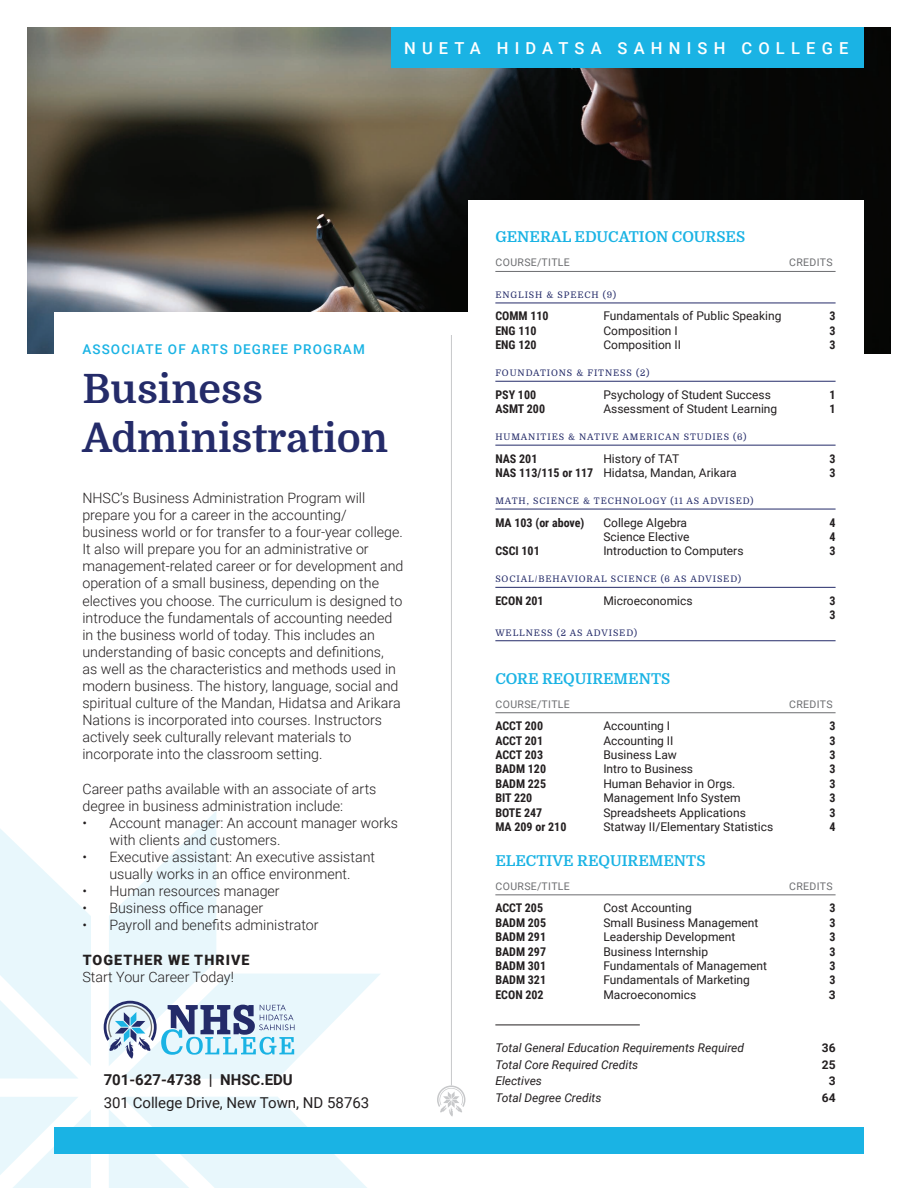
<style>
.page{position:relative;width:918px;height:1188px;background:#fff}
.page>*{position:absolute;margin:0;border:0;box-sizing:border-box;transform-origin:0 0}
.t1{font:700 40.5px/48.6px "Domine";color:#242b69}
.t2{font:500 16.5px "Roboto";letter-spacing:.375em;color:#fff}
.t3{font:700 15px "Domine";color:#1ab3e4}
.t4{font:15px "Roboto";color:#231f20}
.t5{font:700 15px "Roboto";color:#231f20}
.t6{font:300 14.25px/17.1px "Roboto";color:#231f20}
.t7{font:900 14.25px "Roboto";letter-spacing:.075em;color:#231f20}
.t8{font:500 13.5px "Roboto";letter-spacing:.08em;color:#1ab3e4}
.t9{font:12px "Roboto";color:#231f20}
.t10{font:700 12px/14.4px "Roboto Condensed";color:#231f20}
.t11{font:italic 12px "Roboto";color:#231f20}
.t12{font:700 12px "Roboto";color:#231f20}
.t13{font:10.5px "Roboto";letter-spacing:.035em;color:#6c6d70}
.t14{font:9px "Domine";letter-spacing:.1em;color:#242b69}
.s1{font-family:"Roboto Condensed";font-weight:700}
</style>
<div class="page">
<svg style="left:0;top:829px;width:91px;height:250px"></svg>
<svg style="left:0;top:1097px;width:91px;height:91px"></svg>
<svg style="left:109px;top:1097px;width:258px;height:91px"></svg>
<img style="left:27px;top:27px;width:864px;height:326px">
<div style="left:468px;top:201px;width:396px;height:265px;background:#fff"></div>
<div style="left:54px;top:312px;width:810px;height:161px;background:#fff"></div>
<hr style="left:495px;top:271px;width:341px;height:1px;background:#6c6d70">
<hr style="left:495px;top:303px;width:341px;height:1px;background:#242b69">
<hr style="left:495px;top:381px;width:341px;height:1px;background:#242b69">
<hr style="left:495px;top:445px;width:341px;height:1px;background:#242b69">
<hr style="left:495px;top:509px;width:341px;height:1px;background:#242b69">
<hr style="left:495px;top:587px;width:341px;height:1px;background:#242b69">
<hr style="left:495px;top:640px;width:341px;height:1px;background:#242b69">
<hr style="left:495px;top:712px;width:341px;height:1px;background:#6c6d70">
<hr style="left:495px;top:895px;width:341px;height:1px;background:#6c6d70">
<hr style="left:495px;top:1025px;width:145px;height:1px;background:#231f20">
<div style="left:54px;top:1127px;width:810px;height:27px;background:#1ab3e4"></div>
<div style="left:392px;top:27px;width:472px;height:40px;background:#1ab3e4"></div>
<svg style="left:104px;top:811px;width:276px;height:268px"></svg>
<hr style="left:451px;top:335px;width:1px;height:750px;background:#c7c8ca">
<svg style="left:437px;top:1085px;width:28px;height:32px"></svg>
<p class="t2" style="left:404px;top:37px;width:446px">NUETA HIDATSA SAHNISH COLLEGE</p>
<p class="t8" style="left:82px;top:340px;width:284px">ASSOCIATE OF ARTS DEGREE PROGRAM</p>
<h1 class="t1" style="left:82px;top:365px;width:307px">Business<br>Administration</h1>
<p class="t6" style="left:82px;top:489px;width:323px">NHSC’s Business Administration Program will prepare you for a career in the accounting/ business world or for transfer to a four-year college.<br>It also will prepare you for an administrative or management-related career or for development and operation of a small business, depending on the electives you choose. The curriculum is designed to introduce the fundamentals of accounting needed in the business world of today. This includes an understanding of basic concepts and definitions,<br>as well as the characteristics and methods used in modern business. The history, language, social and spiritual culture of the Mandan, Hidatsa and Arikara Nations is incorporated into courses. Instructors actively seek culturally relevant materials to incorporate into the classroom setting.</p>
<p class="t6" style="left:82px;top:779px;width:296px">Career paths available with an associate of arts degree in business administration include:</p>
<p class="t6" style="left:109px;top:814px;width:290px;text-indent:-27px">• Account manager: An account manager works with clients and customers.</p>
<p class="t6" style="left:82px;top:848px;width:294px;text-align:center">• Executive assistant: An executive assistant usually works in an office environment.</p>
<p class="t6" style="left:82px;top:882px;width:199px">• Human resources manager</p>
<p class="t6" style="left:82px;top:899px;width:182px">• Business office manager</p>
<p class="t6" style="left:82px;top:916px;width:238px">• Payroll and benefits administrator</p>
<p class="t7" style="left:83px;top:950px;width:168px">TOGETHER WE THRIVE</p>
<p class="t6" style="left:82px;top:968px;width:153px">Start Your Career Today!</p>
<p class="t5" style="left:104px;top:1070px;width:191px">701-627-4738 | NHSC.EDU</p>
<p class="t4" style="left:104px;top:1092px;width:267px">301 College Drive, New Town, ND 58763</p>
<p class="t3" style="left:495px;top:229px;width:251px">GENERAL EDUCATION COURSES</p>
<p class="t13" style="left:496px;top:255px;width:76px">COURSE/TITLE</p>
<p class="t13" style="left:789px;top:255px;width:45px">CREDITS</p>
<p class="t14" style="left:495px;top:290px;width:122px">ENGLISH &amp; SPEECH (9)</p>
<p class="t10" style="left:495px;top:308px;width:55px">COMM 110</p>
<p class="t9" style="left:603px;top:308px;width:180px">Fundamentals of Public Speaking</p>
<p class="t10" style="left:830px;top:308px;width:8px">3</p>
<p class="t10" style="left:495px;top:323px;width:43px">ENG 110</p>
<p class="t9" style="left:603px;top:322px;width:76px">Composition I</p>
<p class="t10" style="left:830px;top:323px;width:8px">3</p>
<p class="t10" style="left:495px;top:337px;width:43px">ENG 120</p>
<p class="t9" style="left:603px;top:337px;width:79px">Composition II</p>
<p class="t10" style="left:830px;top:337px;width:8px">3</p>
<p class="t14" style="left:495px;top:368px;width:155px">FOUNDATIONS &amp; FITNESS (2)</p>
<p class="t10" style="left:495px;top:387px;width:42px">PSY 100</p>
<p class="t9" style="left:603px;top:386px;width:169px">Psychology of Student Success</p>
<p class="t10" style="left:830px;top:387px;width:8px">1</p>
<p class="t10" style="left:495px;top:401px;width:51px">ASMT 200</p>
<p class="t9" style="left:603px;top:400px;width:175px">Assessment of Student Learning</p>
<p class="t10" style="left:830px;top:401px;width:8px">1</p>
<p class="t14" style="left:495px;top:432px;width:253px">HUMANITIES &amp; NATIVE AMERICAN STUDIES (6)</p>
<p class="t10" style="left:495px;top:451px;width:44px">NAS 201</p>
<p class="t9" style="left:603px;top:450px;width:77px">History of TAT</p>
<p class="t10" style="left:830px;top:451px;width:8px">3</p>
<p class="t9" style="left:495px;top:464px;width:243px"><span class="s1">NAS 113/115 or 117</span> Hidatsa, Mandan, Arikara</p>
<p class="t10" style="left:830px;top:465px;width:8px">3</p>
<p class="t14" style="left:495px;top:496px;width:260px">MATH, SCIENCE &amp; TECHNOLOGY (11 AS ADVISED)</p>
<p class="t10" style="left:495px;top:515px;width:91px">MA 103 (or above)</p>
<p class="t9" style="left:603px;top:514px;width:85px">College Algebra</p>
<p class="t10" style="left:830px;top:515px;width:8px">4</p>
<p class="t9" style="left:603px;top:528px;width:88px">Science Elective</p>
<p class="t10" style="left:830px;top:529px;width:8px">4</p>
<p class="t10" style="left:495px;top:543px;width:46px">CSCI 101</p>
<p class="t9" style="left:603px;top:543px;width:142px">Introduction to Computers</p>
<p class="t10" style="left:830px;top:543px;width:8px">3</p>
<p class="t14" style="left:495px;top:574px;width:247px">SOCIAL/BEHAVIORAL SCIENCE (6 AS ADVISED)</p>
<p class="t10" style="left:495px;top:593px;width:50px">ECON 201</p>
<p class="t9" style="left:603px;top:592px;width:91px">Microeconomics</p>
<p class="t10" style="left:830px;top:593px;width:8px">3<br>3</p>
<p class="t14" style="left:495px;top:628px;width:143px">WELLNESS (2 AS ADVISED)</p>
<p class="t3" style="left:495px;top:670px;width:176px">CORE REQUIREMENTS</p>
<p class="t13" style="left:496px;top:697px;width:76px">COURSE/TITLE</p>
<p class="t13" style="left:789px;top:697px;width:45px">CREDITS</p>
<p class="t10" style="left:495px;top:718px;width:49px">ACCT 200</p>
<p class="t9" style="left:603px;top:718px;width:68px">Accounting I</p>
<p class="t10" style="left:830px;top:718px;width:8px">3</p>
<p class="t10" style="left:495px;top:733px;width:49px">ACCT 201</p>
<p class="t9" style="left:603px;top:732px;width:72px">Accounting II</p>
<p class="t10" style="left:830px;top:733px;width:8px">3</p>
<p class="t10" style="left:495px;top:747px;width:49px">ACCT 203</p>
<p class="t9" style="left:603px;top:746px;width:75px">Business Law</p>
<p class="t10" style="left:830px;top:747px;width:8px">3</p>
<p class="t10" style="left:495px;top:761px;width:52px">BADM 120</p>
<p class="t9" style="left:603px;top:761px;width:91px">Intro to Business</p>
<p class="t10" style="left:830px;top:761px;width:8px">3</p>
<p class="t10" style="left:495px;top:776px;width:52px">BADM 225</p>
<p class="t9" style="left:603px;top:775px;width:134px">Human Behavior in Orgs.</p>
<p class="t10" style="left:830px;top:776px;width:8px">3</p>
<p class="t10" style="left:495px;top:790px;width:38px">BIT 220</p>
<p class="t9" style="left:603px;top:790px;width:139px">Management Info System</p>
<p class="t10" style="left:830px;top:790px;width:8px">3</p>
<p class="t10" style="left:495px;top:805px;width:48px">BOTE 247</p>
<p class="t9" style="left:603px;top:804px;width:144px">Spreadsheets Applications</p>
<p class="t10" style="left:830px;top:805px;width:8px">3</p>
<p class="t10" style="left:495px;top:819px;width:73px">MA 209 or 210</p>
<p class="t9" style="left:603px;top:818px;width:171px">Statway II/Elementary Statistics</p>
<p class="t10" style="left:830px;top:819px;width:8px">4</p>
<p class="t3" style="left:495px;top:852px;width:212px">ELECTIVE REQUIREMENTS</p>
<p class="t13" style="left:496px;top:879px;width:76px">COURSE/TITLE</p>
<p class="t13" style="left:789px;top:879px;width:45px">CREDITS</p>
<p class="t10" style="left:495px;top:900px;width:49px">ACCT 205</p>
<p class="t9" style="left:603px;top:900px;width:90px">Cost Accounting</p>
<p class="t10" style="left:830px;top:900px;width:8px">3</p>
<p class="t10" style="left:495px;top:915px;width:52px">BADM 205</p>
<p class="t9" style="left:603px;top:914px;width:157px">Small Business Management</p>
<p class="t10" style="left:830px;top:915px;width:8px">3</p>
<p class="t10" style="left:495px;top:929px;width:52px">BADM 291</p>
<p class="t9" style="left:603px;top:928px;width:134px">Leadership Development</p>
<p class="t10" style="left:830px;top:929px;width:8px">3</p>
<p class="t10" style="left:495px;top:944px;width:52px">BADM 297</p>
<p class="t9" style="left:603px;top:943px;width:106px">Business Internship</p>
<p class="t10" style="left:830px;top:944px;width:8px">3</p>
<p class="t10" style="left:495px;top:958px;width:52px">BADM 301</p>
<p class="t9" style="left:603px;top:957px;width:165px">Fundamentals of Management</p>
<p class="t10" style="left:830px;top:958px;width:8px">3</p>
<p class="t10" style="left:495px;top:972px;width:52px">BADM 321</p>
<p class="t9" style="left:603px;top:972px;width:148px">Fundamentals of Marketing</p>
<p class="t10" style="left:830px;top:972px;width:8px">3</p>
<p class="t10" style="left:495px;top:987px;width:50px">ECON 202</p>
<p class="t9" style="left:603px;top:986px;width:94px">Macroeconomics</p>
<p class="t12" style="left:829px;top:986px;width:8px">3</p>
<p class="t11" style="left:495px;top:1039px;width:250px">Total General Education Requirements Required</p>
<p class="t12" style="left:822px;top:1039px;width:15px">36</p>
<p class="t11" style="left:495px;top:1056px;width:144px">Total Core Required Credits</p>
<p class="t12" style="left:822px;top:1056px;width:15px">25</p>
<p class="t11" style="left:495px;top:1072px;width:48px">Electives</p>
<p class="t12" style="left:829px;top:1072px;width:8px">3</p>
<p class="t11" style="left:495px;top:1089px;width:108px">Total Degree Credits</p>
<p class="t12" style="left:822px;top:1089px;width:15px">64</p>
</div>
